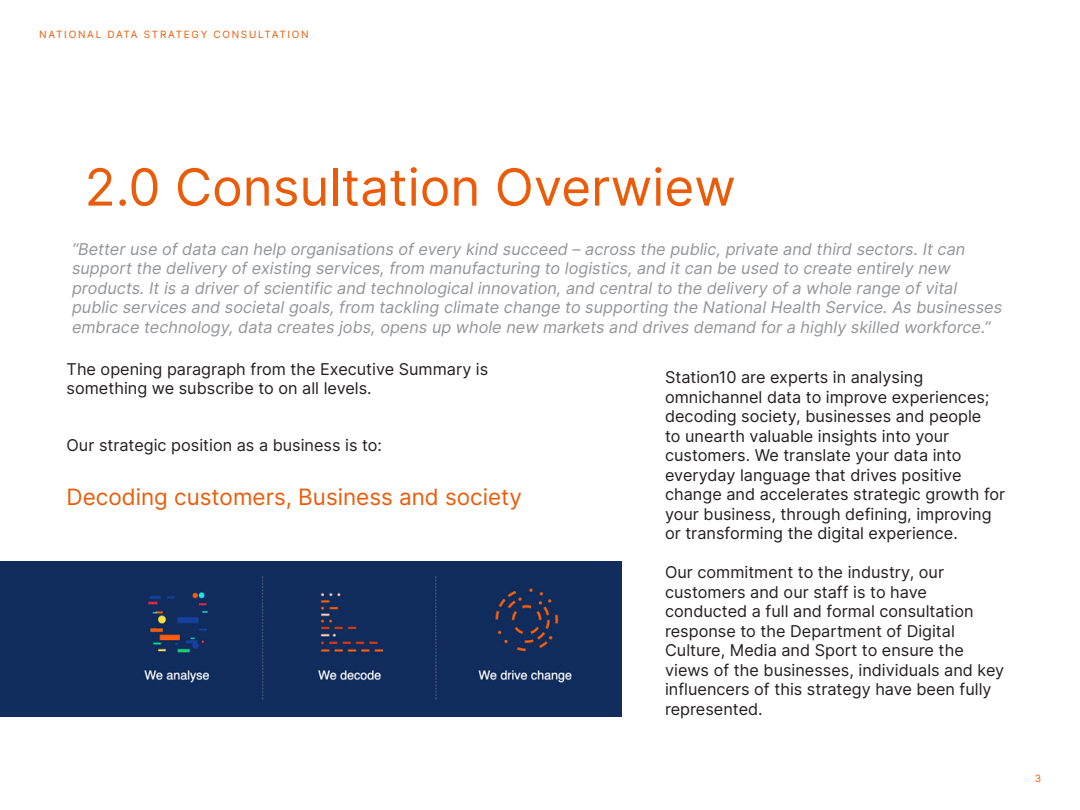
<style>
.page{position:relative;width:1080px;height:810px;background:#fff}
.page>*{position:absolute;margin:0;border:0;box-sizing:border-box;transform-origin:0 0}
.t1{font:51.25px "Inter";color:#eb5c0a}
.t2{font:22.5px "Inter";color:#eb5c0a}
.t3{font:16.25px/19.5px "Inter";color:#231f20}
.t4{font:16.25px/19.5px "Inter";color:#939598}
.t5{font:10px "Inter";letter-spacing:.17em;color:#eb5c0a}
</style>
<div class="page">
<div style="left:0;top:562px;width:621px;height:155px;background:#112d5e"></div>
<img style="left:144px;top:576px;width:429px;height:124px">
<p class="t5" style="left:39px;top:27px;width:271px">NATIONAL DATA STRATEGY CONSULTATION</p>
<p class="t1" style="left:85px;top:150px;width:653px">2.0 Consultation Overwiew</p>
<p class="t4" style="left:72px;top:239px;width:932px">“Better use of data can help organisations of every kind succeed – across the public, private and third sectors. It can support the delivery of existing services, from manufacturing to logistics, and it can be used to create entirely new products. It is a driver of scientific and technological innovation, and central to the delivery of a whole range of vital public services and societal goals, from tackling climate change to supporting the National Health Service. As businesses embrace technology, data creates jobs, opens up whole new markets and drives demand for a highly skilled workforce.”</p>
<p class="t3" style="left:67px;top:359px;width:423px">The opening paragraph from the Executive Summary is something we subscribe to on all levels.</p>
<p class="t3" style="left:665px;top:367px;width:342px">Station10 are experts in analysing omnichannel data to improve experiences; decoding society, businesses and people<br>to unearth valuable insights into your customers. We translate your data into everyday language that drives positive change and accelerates strategic growth for your business, through defining, improving or transforming the digital experience.</p>
<p class="t3" style="left:665px;top:562px;width:341px">Our commitment to the industry, our customers and our staff is to have conducted a full and formal consultation response to the Department of Digital Culture, Media and Sport to ensure the views of the businesses, individuals and key influencers of this strategy have been fully represented.</p>
<p class="t3" style="left:67px;top:435px;width:317px">Our strategic position as a business is to:</p>
<p class="t2" style="left:67px;top:480px;width:457px">Decoding customers, Business and society</p>
<p class="t5" style="left:1035px;top:771px;width:8px">3</p>
</div>
